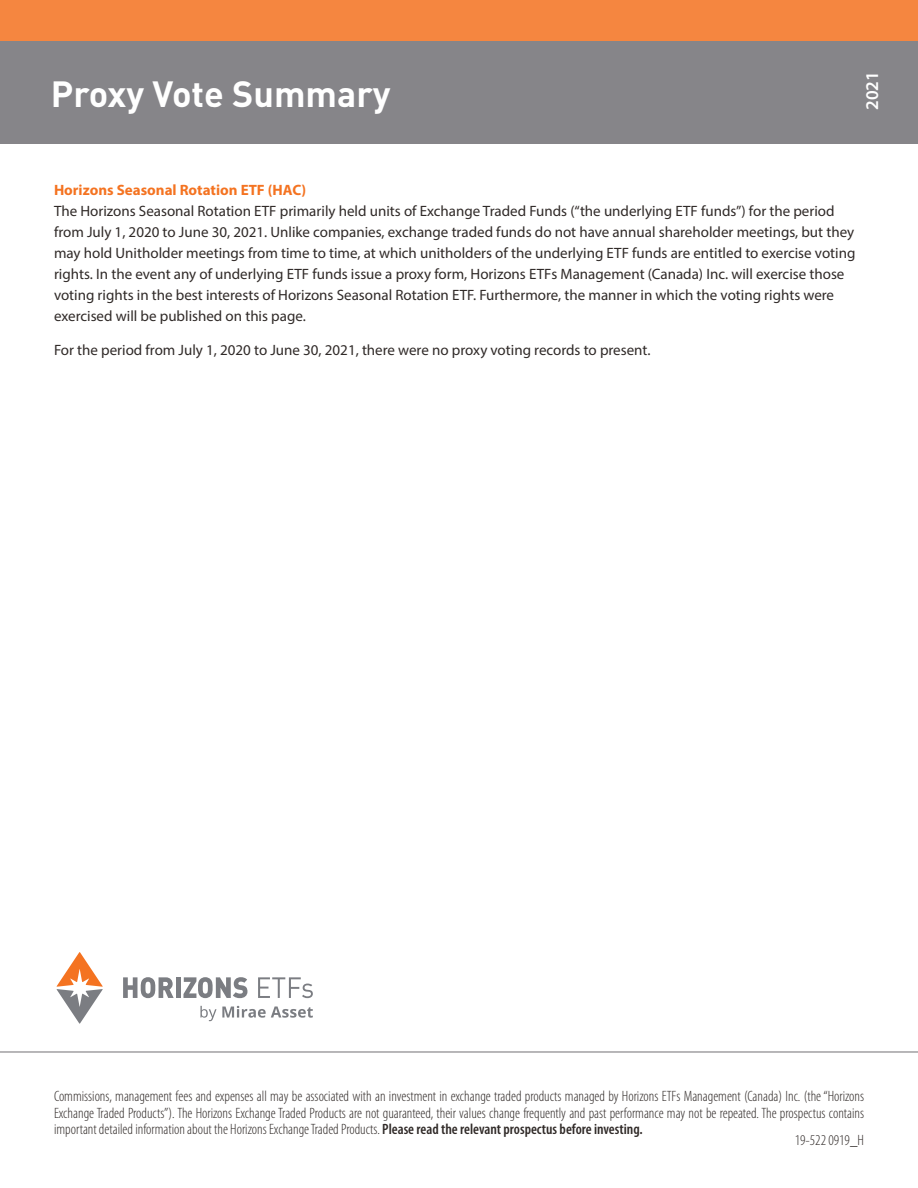
<style>
.page{position:relative;width:918px;height:1188px;background:#fff}
.page>*{position:absolute;margin:0;border:0;box-sizing:border-box;transform-origin:0 0}
.t1{font:700 36px "DIN Pro";color:#fff}
.t2{font:600 18px "Myriad Pro";color:#fff}
.page_headings{font:15px/21px "Myriad Pro";color:#302a28}
.t3{font:300 condensed 15px/16.5px "Myriad Pro";color:#302a28;text-align:justify}
.page_headings-2{font:700 15px "Myriad Pro";color:#f47321}
.s1{font-weight:600}
</style>
<div class="page">
<div style="left:0;top:41px;width:918px;height:103px;background:#868589"></div>
<div style="left:0;top:0;width:918px;height:41px;background:#f58640"></div>
<hr style="left:0;top:1052px;width:918px;height:1px;background:#717074">
<svg style="left:200px;top:1006px;width:113px;height:15px"></svg>
<svg style="left:56px;top:952px;width:47px;height:72px"></svg>
<svg style="left:123px;top:977px;width:51px;height:21px"></svg>
<div style="left:176px;top:977px;width:5px;height:21px;background:#7b7d82"></div>
<svg style="left:183px;top:977px;width:64px;height:21px"></svg>
<svg style="left:258px;top:977px;width:55px;height:21px"></svg>
<h1 class="t1" style="left:51px;top:64px;width:341px">Proxy Vote Summary</h1>
<p class="t2" style="left:861px;top:110px;width:40px;rotate:-90deg">2021</p>
<p class="page_headings-2" style="left:54px;top:180px;width:254px">Horizons Seasonal Rotation ETF (HAC)</p>
<p class="page_headings" style="left:54px;top:200px;width:803px">The Horizons Seasonal Rotation ETF primarily held units of Exchange Traded Funds (“the underlying ETF funds”) for the period from July 1, 2020 to June 30, 2021. Unlike companies, exchange traded funds do not have annual shareholder meetings, but they may hold Unitholder meetings from time to time, at which unitholders of the underlying ETF funds are entitled to exercise voting rights. In the event any of underlying ETF funds issue a proxy form, Horizons ETFs Management (Canada) Inc. will exercise those voting rights in the best interests of Horizons Seasonal Rotation ETF. Furthermore, the manner in which the voting rights were exercised will be published on this page.</p>
<p class="page_headings" style="left:54px;top:340px;width:598px">For the period from July 1, 2020 to June 30, 2021, there were no proxy voting records to present.</p>
<p class="t3" style="left:54px;top:1088px;width:812px">Commissions, management fees and expenses all may be associated with an investment in exchange traded products managed by Horizons ETFs Management (Canada) Inc. (the “Horizons Exchange Traded Products”). The Horizons Exchange Traded Products are not guaranteed, their values change frequently and past performance may not be repeated. The prospectus contains important detailed information about the Horizons Exchange Traded Products. <span class="s1">Please read the relevant prospectus before investing.</span></p>
<p class="t3" style="left:795px;top:1132px;width:71px">19-522 0919_H</p>
</div>
